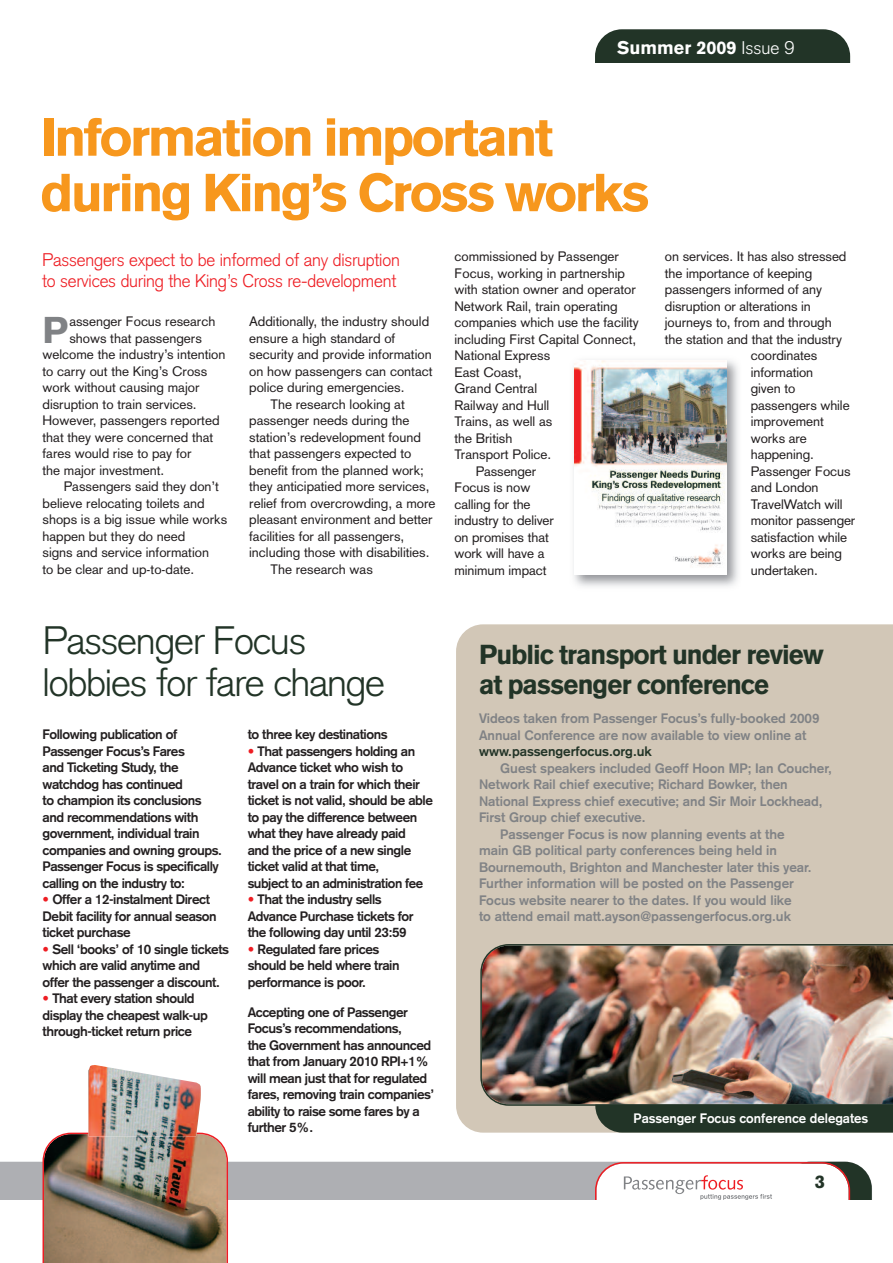
<style>
.page{position:relative;width:893px;height:1263px;background:#fff}
.page>*{position:absolute;margin:0;border:0;box-sizing:border-box;transform-origin:0 0}
.t1{font:900 52.5px/55.5px "Akzidenz Grotesk";letter-spacing:-.05em;color:#f7971d}
.t2{font:300 39px/42px "Akzidenz Grotesk";letter-spacing:-.03em;color:#223427}
.t3{font:900 36.6px "Akzidenz Grotesk";color:#808285}
.t4{font:900 27px/30px "Akzidenz Grotesk";letter-spacing:-.04em;color:#223427;scale:.96 1}
.t5{font:300 18px/21.6px "Akzidenz Grotesk";letter-spacing:-.01em;color:#ee1d23}
.t6{font:900 18px "Akzidenz Grotesk";color:#fff}
.t7{font:900 18px "Akzidenz Grotesk";color:#223427}
.t8{font:13.5px "Akzidenz Grotesk";color:#231f20}
.t9{font:700 13.5px/16.5px "Akzidenz Grotesk";letter-spacing:-.03em;color:#231f20}
.t10{font:700 13.5px/16.5px "Akzidenz Grotesk";color:#808285}
.t11{font:700 13.5px "Akzidenz Grotesk";color:#fff}
.t12{font:700 13.5px "Akzidenz Grotesk";color:#223427}
.s1{font-weight:300}
.s2{font-weight:400;color:#ee1d23}
</style>
<div class="page">
<div style="left:0;top:1162px;width:872px;height:38px;background:#aeafb3"></div>
<div style="left:784px;top:1162px;width:88px;height:69px;background:#223427;border-radius:27px"></div>
<div style="left:595px;top:29px;width:255px;height:63px;background:#223427;border-radius:27px"></div>
<div style="left:585px;top:64px;width:276px;height:34px;background:#fff"></div>
<svg style="left:595px;top:1162px;width:255px;height:38px"></svg>
<div style="left:0;top:1200px;width:876px;height:40px;background:#fff"></div>
<div style="left:456px;top:624px;width:437px;height:509px;background:#d2c7b7"></div>
<img style="left:573px;top:360px;width:165px;height:227px">
<img style="left:574px;top:360px;width:153px;height:214px">
<div style="left:595px;top:1106px;width:298px;height:26px;background:#223427"></div>
<img style="left:480px;top:944px;width:413px;height:162px">
<img style="left:43px;top:1132px;width:185px;height:131px">
<img style="left:88px;top:1065px;width:113px;height:71px">
<h3 class="t6" style="left:617px;top:41px;width:179px">Summer 2009 <span class="s1">Issue 9</span></h3>
<h1 class="t1" style="left:40px;top:114px;width:611px">Information important during King’s Cross works</h1>
<h3 class="t5" style="left:42px;top:251px;width:359px">Passengers expect to be informed of any disruption to services during the King’s Cross re-development</h3>
<h3 class="t3" style="left:43px;top:317px;width:27px">P</h3>
<p class="t8" style="left:69px;top:317px;width:148px">assenger Focus research</p>
<p class="t8" style="left:69px;top:333px;width:134px">shows that passengers</p>
<p class="t8" style="left:43px;top:350px;width:184px">welcome the industry’s intention</p>
<p class="t8" style="left:43px;top:366px;width:166px">to carry out the King’s Cross</p>
<p class="t8" style="left:43px;top:383px;width:158px">work without causing major</p>
<p class="t8" style="left:43px;top:399px;width:156px">disruption to train services.</p>
<p class="t8" style="left:43px;top:416px;width:178px">However, passengers reported</p>
<p class="t8" style="left:43px;top:432px;width:172px">that they were concerned that</p>
<p class="t8" style="left:43px;top:449px;width:150px">fares would rise to pay for</p>
<p class="t8" style="left:43px;top:465px;width:123px">the major investment.</p>
<p class="t8" style="left:64px;top:482px;width:157px">Passengers said they don’t</p>
<p class="t8" style="left:43px;top:498px;width:164px">believe relocating toilets and</p>
<p class="t8" style="left:43px;top:515px;width:186px">shops is a big issue while works</p>
<p class="t8" style="left:43px;top:531px;width:144px">happen but they do need</p>
<p class="t8" style="left:43px;top:548px;width:168px">signs and service information</p>
<p class="t8" style="left:43px;top:564px;width:153px">to be clear and up-to-date.</p>
<p class="t8" style="left:249px;top:317px;width:181px">Additionally, the industry should</p>
<p class="t8" style="left:249px;top:333px;width:148px">ensure a high standard of</p>
<p class="t8" style="left:249px;top:350px;width:184px">security and provide information</p>
<p class="t8" style="left:249px;top:366px;width:185px">on how passengers can contact</p>
<p class="t8" style="left:249px;top:383px;width:157px">police during emergencies.</p>
<p class="t8" style="left:270px;top:399px;width:136px">The research looking at</p>
<p class="t8" style="left:249px;top:416px;width:162px">passenger needs during the</p>
<p class="t8" style="left:249px;top:432px;width:173px">station’s redevelopment found</p>
<p class="t8" style="left:249px;top:449px;width:164px">that passengers expected to</p>
<p class="t8" style="left:249px;top:465px;width:176px">benefit from the planned work;</p>
<p class="t8" style="left:249px;top:482px;width:182px">they anticipatied more services,</p>
<p class="t8" style="left:249px;top:498px;width:188px">relief from overcrowding, a more</p>
<p class="t8" style="left:249px;top:515px;width:185px">pleasant environment and better</p>
<p class="t8" style="left:249px;top:531px;width:156px">facilities for all passengers,</p>
<p class="t8" style="left:249px;top:548px;width:182px">including those with disabilities.</p>
<p class="t8" style="left:270px;top:564px;width:104px">The research was</p>
<p class="t8" style="left:454px;top:252px;width:166px">commissioned by Passenger</p>
<p class="t8" style="left:454px;top:268px;width:172px">Focus, working in partnership</p>
<p class="t8" style="left:454px;top:285px;width:183px">with station owner and operator</p>
<p class="t8" style="left:454px;top:301px;width:165px">Network Rail, train operating</p>
<p class="t8" style="left:454px;top:318px;width:186px">companies which use the facility</p>
<p class="t8" style="left:454px;top:334px;width:183px">including First Capital Connect,</p>
<p class="t8" style="left:454px;top:351px;width:97px">National Express</p>
<p class="t8" style="left:454px;top:367px;width:69px">East Coast,</p>
<p class="t8" style="left:454px;top:384px;width:84px">Grand Central</p>
<p class="t8" style="left:454px;top:400px;width:96px">Railway and Hull</p>
<p class="t8" style="left:454px;top:417px;width:99px">Trains, as well as</p>
<p class="t8" style="left:454px;top:433px;width:59px">the British</p>
<p class="t8" style="left:454px;top:450px;width:98px">Transport Police.</p>
<p class="t8" style="left:476px;top:466px;width:62px">Passenger</p>
<p class="t8" style="left:454px;top:483px;width:77px">Focus is now</p>
<p class="t8" style="left:454px;top:499px;width:78px">calling for the</p>
<p class="t8" style="left:454px;top:516px;width:101px">industry to deliver</p>
<p class="t8" style="left:454px;top:532px;width:96px">on promises that</p>
<p class="t8" style="left:454px;top:549px;width:92px">work will have a</p>
<p class="t8" style="left:454px;top:565px;width:94px">minimum impact</p>
<p class="t8" style="left:665px;top:252px;width:183px">on services. It has also stressed</p>
<p class="t8" style="left:665px;top:268px;width:149px">the importance of keeping</p>
<p class="t8" style="left:665px;top:285px;width:159px">passengers informed of any</p>
<p class="t8" style="left:665px;top:301px;width:147px">disruption or alterations in</p>
<p class="t8" style="left:665px;top:318px;width:168px">journeys to, from and through</p>
<p class="t8" style="left:665px;top:334px;width:179px">the station and that the industry</p>
<p class="t8" style="left:751px;top:351px;width:68px">coordinates</p>
<p class="t8" style="left:751px;top:367px;width:64px">information</p>
<p class="t8" style="left:751px;top:384px;width:46px">given to</p>
<p class="t8" style="left:751px;top:400px;width:100px">passengers while</p>
<p class="t8" style="left:751px;top:417px;width:74px">improvement</p>
<p class="t8" style="left:751px;top:433px;width:58px">works are</p>
<p class="t8" style="left:751px;top:450px;width:65px">happening.</p>
<p class="t8" style="left:751px;top:466px;width:101px">Passenger Focus</p>
<p class="t8" style="left:751px;top:483px;width:69px">and London</p>
<p class="t8" style="left:751px;top:499px;width:93px">TravelWatch will</p>
<p class="t8" style="left:751px;top:516px;width:106px">monitor passenger</p>
<p class="t8" style="left:751px;top:532px;width:98px">satisfaction while</p>
<p class="t8" style="left:751px;top:549px;width:93px">works are being</p>
<p class="t8" style="left:751px;top:565px;width:69px">undertaken.</p>
<h2 class="t2" style="left:43px;top:624px;width:344px">Passenger Focus lobbies for fare change</h2>
<p class="t9" style="left:43px;top:727px;width:181px">Following publication of<br>Passenger Focus’s Fares<br>and Ticketing Study, the watchdog has continued<br>to champion its conclusions and recommendations with government, individual train companies and owning groups.<br>Passenger Focus is specifically calling on the industry to:</p>
<p class="t9" style="left:43px;top:892px;width:176px"><span class="s2">•</span> Offer a 12-instalment Direct<br>Debit facility for annual season ticket purchase</p>
<p class="t9" style="left:43px;top:942px;width:188px"><span class="s2">•</span> Sell ‘books’ of 10 single tickets which are valid anytime and offer the passenger a discount.</p>
<p class="t9" style="left:43px;top:991px;width:167px"><span class="s2">•</span> That every station should display the cheapest walk-up through-ticket return price</p>
<p class="t9" style="left:248px;top:727px;width:141px">to three key destinations</p>
<p class="t9" style="left:248px;top:744px;width:187px"><span class="s2">•</span> That passengers holding an<br>Advance ticket who wish to travel on a train for which their ticket is not valid, should be able to pay the difference between what they have already paid<br>and the price of a new single ticket valid at that time,<br>subject to an administration fee</p>
<p class="t9" style="left:248px;top:892px;width:168px"><span class="s2">•</span> That the industry sells<br>Advance Purchase tickets for the following day until 23:59</p>
<p class="t9" style="left:248px;top:942px;width:153px"><span class="s2">•</span> Regulated fare prices should be held where train performance is poor.</p>
<p class="t9" style="left:248px;top:1005px;width:188px">Accepting one of Passenger<br>Focus’s recommendations,<br>the Government has announced that from January 2010 RPI+1% will mean just that for regulated fares, removing train companies’ ability to raise some fares by a further 5%.</p>
<h3 class="t4" style="left:479px;top:642px;width:361px">Public transport under review at passenger conference</h3>
<p class="t10" style="left:479px;top:711px;width:342px">Videos taken from Passenger Focus’s fully-booked 2009<br>Annual Conference are now available to view online at</p>
<p class="t12" style="left:479px;top:746px;width:174px">www.passengerfocus.org.uk</p>
<p class="t10" style="left:500px;top:760px;width:333px">Guest speakers included Geoff Hoon MP; Ian Coucher,</p>
<p class="t10" style="left:479px;top:777px;width:310px">Network Rail chief executive; Richard Bowker, then</p>
<p class="t10" style="left:479px;top:793px;width:345px">National Express chief executive; and Sir Moir Lockhead,</p>
<p class="t10" style="left:479px;top:810px;width:168px">First Group chief executive.</p>
<p class="t10" style="left:500px;top:826px;width:286px">Passenger Focus is now planning events at the</p>
<p class="t10" style="left:479px;top:843px;width:299px">main GB political party conferences being held in</p>
<p class="t10" style="left:479px;top:859px;width:334px">Bournemouth, Brighton and Manchester later this year.</p>
<p class="t10" style="left:479px;top:876px;width:316px">Further information will be posted on the Passenger</p>
<p class="t10" style="left:479px;top:892px;width:314px">Focus website nearer to the dates. If you would like</p>
<p class="t10" style="left:479px;top:909px;width:313px">to attend email matt.ayson@passengerfocus.org.uk</p>
<p class="t11" style="left:634px;top:1113px;width:236px">Passenger Focus conference delegates</p>
<h3 class="t7" style="left:815px;top:1175px;width:12px">3</h3>
</div>
